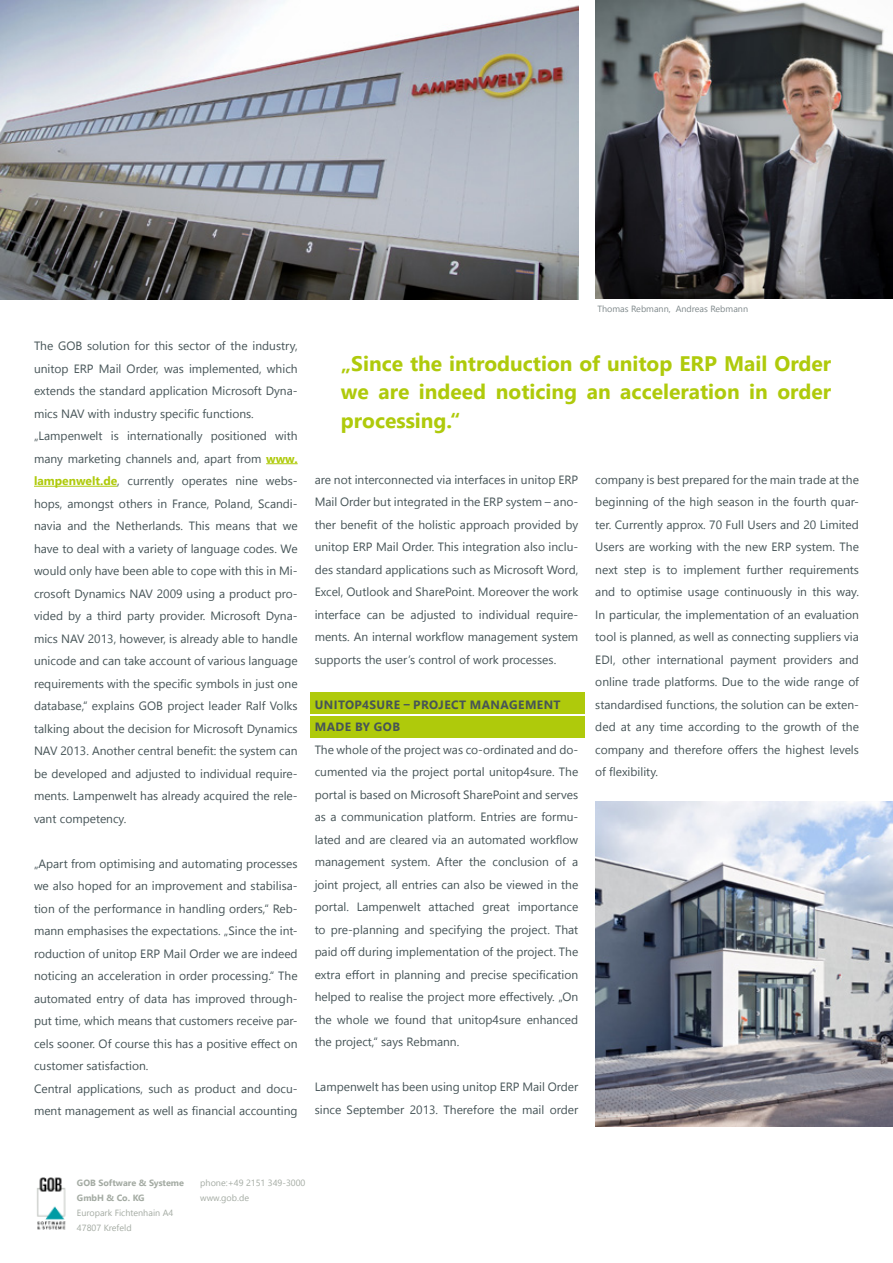
<style>
.page{position:relative;width:893px;height:1263px;background:#fff}
.page>*{position:absolute;margin:0;border:0;box-sizing:border-box;transform-origin:0 0}
.t1{font:700 21px/28.5px "Segoe UI";color:#afca0b;text-align:justify}
.t2{font:12px/22.5px "Segoe UI";color:#465457}
.t3{font:700 12px/22.5px "Segoe UI";letter-spacing:.035em;color:#465457}
.t4{font:9px/15px "Segoe UI";color:#a4aba3}
.t5{font:700 9px/15px "Segoe UI";color:#a4aba3}
.t6{font:9px "Segoe UI";color:#465457}
.s1{font-weight:700;color:#afca0b}
</style>
<div class="page">
<div style="left:310px;top:716px;width:275px;height:21px;background:#afca0b"></div>
<div style="left:310px;top:693px;width:275px;height:21px;background:#afca0b"></div>
<hr style="left:266px;top:463px;width:32px;height:1px;background:#afca0b">
<hr style="left:34px;top:486px;width:83px;height:1px;background:#afca0b">
<img style="left:0;top:0;width:578px;height:300px">
<img style="left:595px;top:801px;width:298px;height:326px">
<img style="left:595px;top:0;width:298px;height:299px">
<img style="left:37px;top:1177px;width:29px;height:53px">
<p class="t2" style="left:34px;top:334px;width:265px">The GOB solution for this sector of the industry, unitop ERP Mail Order, was implemented, which extends the standard application Microsoft Dyna&shy;mics NAV with industry specific functions. „Lampenwelt is internationally positioned with many marketing channels and, apart from <span class="s1">www. lampenwelt.de</span>, currently operates nine webs&shy;hops, amongst others in France, Poland, Scandi&shy;navia and the Netherlands. This means that we have to deal with a variety of language codes. We would only have been able to cope with this in Mi&shy;crosoft Dynamics NAV 2009 using a product pro&shy;vided by a third party provider. Microsoft Dyna&shy;mics NAV 2013, however, is already able to handle unicode and can take account of various language requirements with the specific symbols in just one database,“ explains GOB project leader Ralf Volks talking about the decision for Microsoft Dynamics NAV 2013. Another central benefit: the system can be developed and adjusted to individual require&shy;ments. Lampenwelt has already acquired the rele&shy;vant competency.</p>
<p class="t2" style="left:34px;top:852px;width:265px">„Apart from optimising and automating processes we also hoped for an improvement and stabilisa&shy;tion of the performance in handling orders,“ Reb&shy;mann emphasises the expectations. „Since the int&shy;roduction of unitop ERP Mail Order we are indeed noticing an acceleration in order processing.“ The automated entry of data has improved through&shy;put time, which means that customers receive par&shy;cels sooner. Of course this has a positive effect on customer satisfaction.<br>Central applications, such as product and docu&shy;ment management as well as financial accounting</p>
<p class="t6" style="left:597px;top:302px;width:152px">Thomas Rebmann, Andreas Rebmann</p>
<h1 class="t1" style="left:341px;top:349px;width:492px">„Since the introduction of unitop ERP Mail Order we are indeed noticing an acceleration in order processing.“</h1>
<p class="t2" style="left:315px;top:468px;width:265px;text-align:justify">are not interconnected via interfaces in unitop ERP Mail Order but integrated in the ERP system – ano&shy;ther benefit of the holistic approach provided by unitop ERP Mail Order. This integration also inclu&shy;des standard applications such as Microsoft Word, Excel, Outlook and SharePoint. Moreover the work interface can be adjusted to individual require&shy;ments. An internal workflow management system supports the user’s control of work processes.</p>
<p class="t3" style="left:315px;top:693px;width:247px">UNITOP4SURE – PROJECT MANAGEMENT<br>MADE BY GOB</p>
<p class="t2" style="left:315px;top:738px;width:265px;text-align:justify">The whole of the project was co-ordinated and do&shy;cumented via the project portal unitop4sure. The portal is based on Microsoft SharePoint and serves as a communication platform. Entries are formu&shy;lated and are cleared via an automated workflow management system. After the conclusion of a joint project, all entries can also be viewed in the portal. Lampenwelt attached great importance to pre-planning and specifying the project. That paid off during implementation of the project. The extra effort in planning and precise specification helped to realise the project more effectively. „On the whole we found that unitop4sure enhanced the project,“ says Rebmann.</p>
<p class="t2" style="left:315px;top:1075px;width:265px">Lampenwelt has been using unitop ERP Mail Order since September 2013. Therefore the mail order</p>
<p class="t2" style="left:595px;top:468px;width:265px;text-align:justify">company is best prepared for the main trade at the beginning of the high season in the fourth quar&shy;ter. Currently approx. 70 Full Users and 20 Limited Users are working with the new ERP system. The next step is to implement further requirements and to optimise usage continuously in this way.<br>In particular, the implementation of an evaluation tool is planned, as well as connecting suppliers via EDI, other international payment providers and online trade platforms. Due to the wide range of standardised functions, the solution can be exten&shy;ded at any time according to the growth of the company and therefore offers the highest levels of flexibility.</p>
<p class="t5" style="left:77px;top:1175px;width:109px">GOB Software &amp; Systeme<br>GmbH &amp; Co. KG</p>
<p class="t4" style="left:77px;top:1205px;width:98px">Europark Fichtenhain A4<br>47807 Krefeld</p>
<p class="t4" style="left:200px;top:1175px;width:107px">phone:+49 2151 349-3000 www.gob.de</p>
</div>
